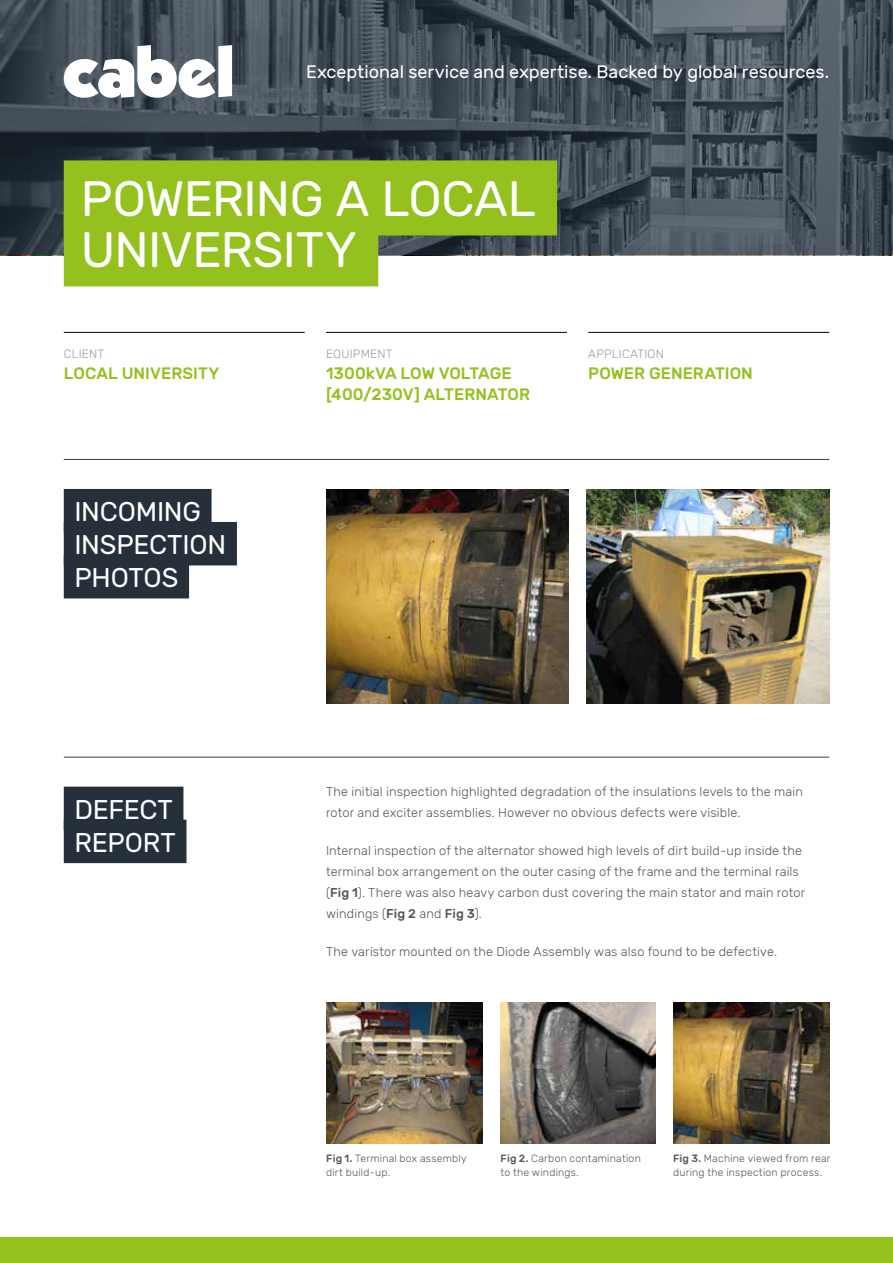
<style>
.page{position:relative;width:893px;height:1263px;background:#fff}
.page>*{position:absolute;margin:0;border:0;box-sizing:border-box;transform-origin:0 0}
.t1{font:49.5px/51px "Rubik";letter-spacing:-.01em;color:#fff}
.t2{font:27px/33px "Rubik";letter-spacing:-.01em;color:#fff}
.t3{font:18px "Rubik";color:#fff}
.t4{font:500 16.5px/21px "Rubik";letter-spacing:.005em;color:#95c11f}
.t5{font:300 12.75px/21px "Rubik";letter-spacing:.01em;color:#575756}
.t6{font:300 12px "Rubik";letter-spacing:.015em;color:#9d9d9c}
.t7{font:300 10.5px/14.2px "Rubik";letter-spacing:.02em;color:#575756}
.s1{font-weight:500}
</style>
<div class="page">
<img style="left:326px;top:489px;width:242px;height:215px">
<img style="left:326px;top:1002px;width:156px;height:141px">
<img style="left:586px;top:489px;width:243px;height:215px">
<img style="left:501px;top:1002px;width:154px;height:141px">
<svg style="left:0;top:0;width:893px;height:255px;background:#404b56"></svg>
<img style="left:673px;top:1002px;width:156px;height:141px">
<div style="left:64px;top:160px;width:493px;height:75px;background:#95c11f"></div>
<div style="left:64px;top:211px;width:314px;height:75px;background:#95c11f"></div>
<div style="left:64px;top:489px;width:148px;height:43px;background:#25303b"></div>
<div style="left:64px;top:522px;width:173px;height:43px;background:#25303b"></div>
<div style="left:64px;top:555px;width:125px;height:43px;background:#25303b"></div>
<div style="left:64px;top:787px;width:119px;height:43px;background:#25303b"></div>
<div style="left:64px;top:820px;width:123px;height:43px;background:#25303b"></div>
<hr style="left:64px;top:332px;width:241px;height:1px;background:#000">
<hr style="left:326px;top:332px;width:241px;height:1px;background:#000">
<hr style="left:588px;top:332px;width:241px;height:1px;background:#000">
<hr style="left:64px;top:459px;width:765px;height:1px;background:#3c3c3b">
<hr style="left:64px;top:757px;width:765px;height:1px;background:#3c3c3b">
<svg style="left:64px;top:45px;width:168px;height:53px"></svg>
<div style="left:0;top:1237px;width:893px;height:26px;background:#95c11f"></div>
<h3 class="t3" style="left:306px;top:62px;width:524px">Exceptional service and expertise. Backed by global resources.</h3>
<h1 class="t1" style="left:81px;top:175px;width:457px">POWERING A LOCAL<br>UNIVERSITY</h1>
<p class="t6" style="left:64px;top:347px;width:42px">CLIENT</p>
<p class="t4" style="left:64px;top:363px;width:157px">LOCAL UNIVERSITY</p>
<h2 class="t2" style="left:74px;top:496px;width:153px">INCOMING<br>INSPECTION<br>PHOTOS</h2>
<p class="t6" style="left:326px;top:347px;width:68px">EQUIPMENT</p>
<p class="t4" style="left:326px;top:363px;width:206px">1300kVA LOW VOLTAGE [400/230V] ALTERNATOR</p>
<p class="t6" style="left:588px;top:347px;width:77px">APPLICATION</p>
<p class="t4" style="left:588px;top:363px;width:166px">POWER GENERATION</p>
<h2 class="t2" style="left:74px;top:793px;width:103px">DEFECT<br>REPORT</h2>
<p class="t5" style="left:326px;top:782px;width:478px">The initial inspection highlighted degradation of the insulations levels to the main rotor and exciter assemblies. However no obvious defects were visible.</p>
<p class="t5" style="left:326px;top:841px;width:481px">Internal inspection of the alternator showed high levels of dirt build-up inside the terminal box arrangement on the outer casing of the frame and the terminal rails (<span class="s1">Fig 1</span>). There was also heavy carbon dust covering the main stator and main rotor windings (<span class="s1">Fig 2</span> and <span class="s1">Fig 3</span>).</p>
<p class="t5" style="left:326px;top:942px;width:453px">The varistor mounted on the Diode Assembly was also found to be defective.</p>
<p class="t7" style="left:326px;top:1151px;width:142px"><span class="s1">Fig 1.</span> Terminal box assembly dirt build-up.</p>
<p class="t7" style="left:501px;top:1151px;width:142px"><span class="s1">Fig 2.</span> Carbon contamination to the windings.</p>
<p class="t7" style="left:673px;top:1151px;width:159px"><span class="s1">Fig 3.</span> Machine viewed from rear during the inspection process.</p>
</div>
